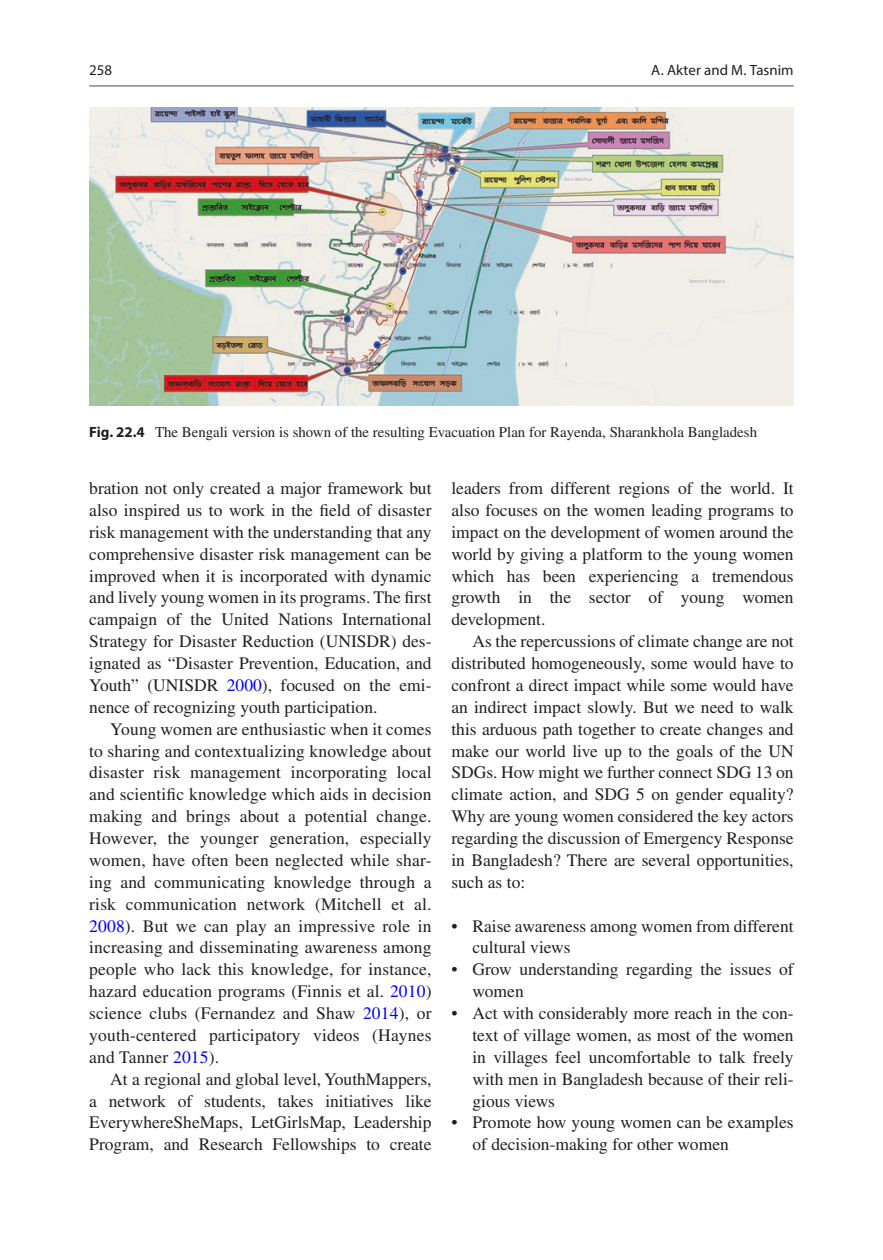
<style>
.page{position:relative;width:883px;height:1260px;background:#fff}
.page>*{position:absolute;margin:0;border:0;box-sizing:border-box;transform-origin:0 0}
.Text{font:17.5px/21.9px "Times LT Std";color:#231f20;text-align:justify}
.Text_flush{font:17.5px/21.9px "Times LT Std";color:#231f20;text-align:justify}
.t1{font:14.88px "Times LT Std";color:#231f20}
.t2{font:14.88px "Myriad Pro";letter-spacing:.005em;color:#231f20}
.s1{font-family:"Myriad Pro";font-weight:700}
.s2{color:#0000fa}
</style>
<div class="page">
<img style="left:90px;top:107px;width:703px;height:299px">
<hr style="left:89px;top:85px;width:705px;height:2px;background:#939598">
<p class="t2" style="left:89px;top:61px;width:24px">258</p>
<p class="t2" style="left:651px;top:61px;width:144px">A. Akter and M. Tasnim</p>
<p class="t1" style="left:89px;top:424px;width:669px"><span class="s1">Fig. 22.4</span> The Bengali version is shown of the resulting Evacuation Plan for Rayenda, Sharankhola Bangladesh</p>
<p class="Text_flush" style="left:89px;top:477px;width:344px">bration not only created a major framework but also inspired us to work in the field of disaster risk management with the understanding that any comprehensive disaster risk management can be improved when it is incorporated with dynamic and lively young women in its programs. The first campaign of the United Nations International Strategy for Disaster Reduction (UNISDR) des&shy;ignated as “Disaster Prevention, Education, and Youth” (UNISDR <span class="s2">2000</span>), focused on the emi&shy;nence of recognizing youth participation.</p>
<p class="Text" style="left:89px;top:718px;width:344px;text-indent:21px">Young women are enthusiastic when it comes to sharing and contextualizing knowledge about disaster risk management incorporating local and scientific knowledge which aids in decision making and brings about a potential change.<br>However, the younger generation, especially women, have often been neglected while shar&shy;ing and communicating knowledge through a risk communication network (Mitchell et al.<br><span class="s2">2008</span>). But we can play an impressive role in increasing and disseminating awareness among people who lack this knowledge, for instance, hazard education programs (Finnis et al. <span class="s2">2010</span>) science clubs (Fernandez and Shaw <span class="s2">2014</span>), or youth-centered participatory videos (Haynes and Tanner <span class="s2">2015</span>).</p>
<p class="Text" style="left:89px;top:1068px;width:344px;text-indent:21px">At a regional and global level, YouthMappers, a network of students, takes initiatives like EverywhereSheMaps, LetGirlsMap, Leadership Program, and Research Fellowships to create</p>
<p class="Text" style="left:451px;top:477px;width:344px">leaders from different regions of the world. It also focuses on the women leading programs to impact on the development of women around the world by giving a platform to the young women which has been experiencing a tremendous growth in the sector of young women development.</p>
<p class="Text" style="left:451px;top:630px;width:344px;text-indent:21px">As the repercussions of climate change are not distributed homogeneously, some would have to confront a direct impact while some would have an indirect impact slowly. But we need to walk this arduous path together to create changes and make our world live up to the goals of the UN SDGs. How might we further connect SDG 13 on climate action, and SDG 5 on gender equality?<br>Why are young women considered the key actors regarding the discussion of Emergency Response in Bangladesh? There are several opportunities, such as to:</p>
<p class="Text" style="left:472px;top:915px;width:323px;text-indent:-21px">• Raise awareness among women from different cultural views</p>
<p class="Text" style="left:472px;top:958px;width:323px;text-indent:-21px">• Grow understanding regarding the issues of women</p>
<p class="Text" style="left:472px;top:1002px;width:323px;text-indent:-21px">• Act with considerably more reach in the con&shy;text of village women, as most of the women in villages feel uncomfortable to talk freely with men in Bangladesh because of their reli&shy;gious views</p>
<p class="Text" style="left:472px;top:1112px;width:323px;text-indent:-21px">• Promote how young women can be examples of decision-making for other women</p>
</div>
